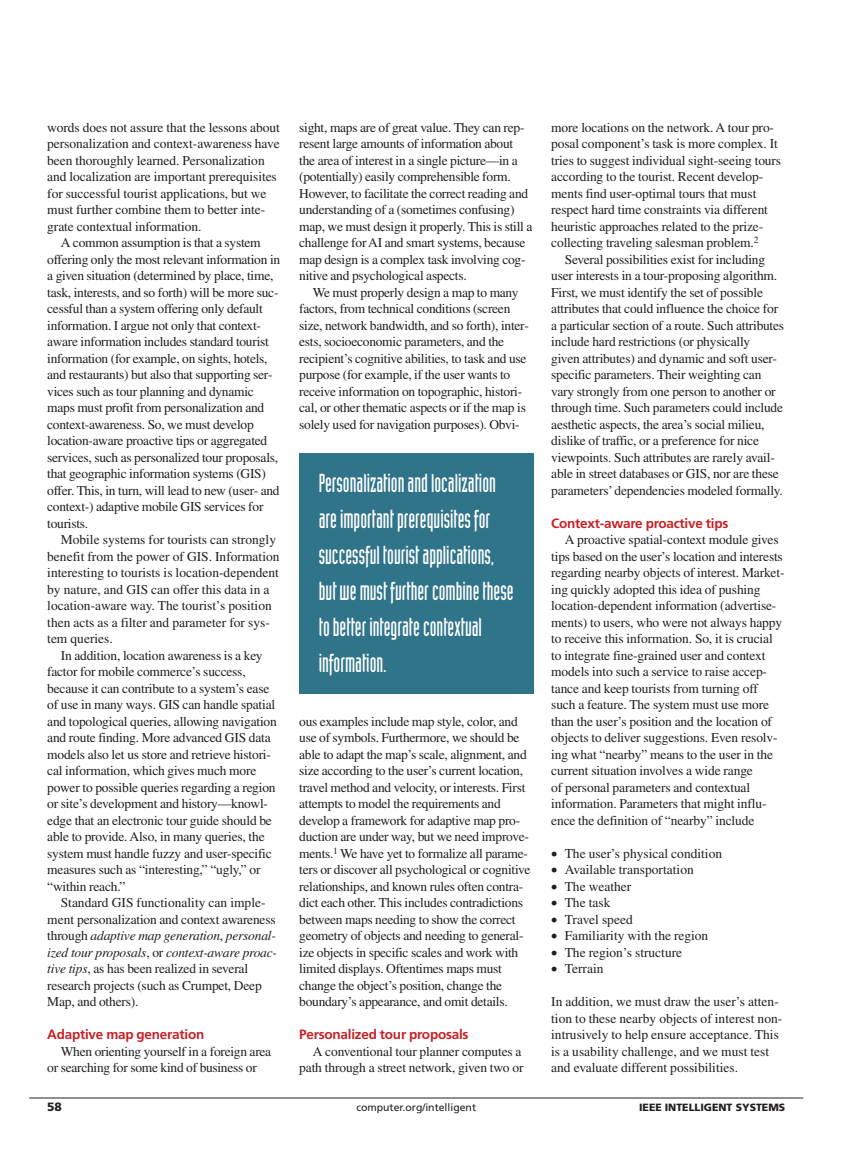
<style>
.page{position:relative;width:864px;height:1161px;background:#fff}
.page>*{position:absolute;margin:0;border:0;box-sizing:border-box;transform-origin:0 0}
.t1{font:25.5px/36px "Industria Solid";color:#fff;scale:.9 1}
.t2{font:13.5px/16.5px "Times";letter-spacing:-.015em;color:#231f20}
.t3{font:700 13.5px "Frutiger";letter-spacing:-.015em;color:#c82026}
.t4{font:900 12px "Frutiger";color:#231f20}
.t5{font:10.5px "Frutiger";color:#231f20}
.t6{font:900 10.5px "Frutiger";color:#231f20}
.s1{font-style:italic}
</style>
<div class="page">
<hr style="left:29px;top:1098px;width:774px;height:1px;background:#231f20">
<div style="left:299px;top:453px;width:234px;height:241px;background:#30748a"></div>
<p class="t2" style="left:47px;top:120px;width:234px">words does not assure that the lessons about personalization and context-awareness have been thoroughly learned. Personalization and localization are important prerequisites for successful tourist applications, but we must further combine them to better inte&shy;grate contextual information.</p>
<p class="t2" style="left:47px;top:236px;width:234px;text-indent:14px">A common assumption is that a system offering only the most relevant information in a given situation (determined by place, time, task, interests, and so forth) will be more suc&shy;cessful than a system offering only default information. I argue not only that context&shy;aware information includes standard tourist information (for example, on sights, hotels, and restaurants) but also that supporting ser&shy;vices such as tour planning and dynamic maps must profit from personalization and context-awareness. So, we must develop location-aware proactive tips or aggregated services, such as personalized tour proposals, that geographic information systems (GIS) offer. This, in turn, will lead to new (user- and context-) adaptive mobile GIS services for tourists.</p>
<p class="t2" style="left:47px;top:533px;width:234px;text-indent:14px">Mobile systems for tourists can strongly benefit from the power of GIS. Information interesting to tourists is location-dependent by nature, and GIS can offer this data in a location-aware way. The tourist’s position then acts as a filter and parameter for sys&shy;tem queries.</p>
<p class="t2" style="left:47px;top:648px;width:231px;text-indent:14px">In addition, location awareness is a key factor for mobile commerce’s success, because it can contribute to a system’s ease of use in many ways. GIS can handle spatial and topological queries, allowing navigation and route finding. More advanced GIS data models also let us store and retrieve histori&shy;cal information, which gives much more power to possible queries regarding a region or site’s development and history—knowl&shy;edge that an electronic tour guide should be able to provide. Also, in many queries, the system must handle fuzzy and user-specific measures such as “interesting,” “ugly,” or “within reach.”</p>
<p class="t2" style="left:47px;top:896px;width:231px;text-indent:14px">Standard GIS functionality can imple&shy;ment personalization and context awareness through <span class="s1">adaptive map generation</span>, <span class="s1">personal&shy;ized tour proposals</span>, or <span class="s1">context-aware proac&shy;tive tips</span>, as has been realized in several research projects (such as Crumpet, Deep Map, and others).</p>
<p class="t3" style="left:47px;top:1029px;width:159px">Adaptive map generation</p>
<p class="t2" style="left:47px;top:1044px;width:226px;text-indent:14px">When orienting yourself in a foreign area or searching for some kind of business or</p>
<p class="t2" style="left:299px;top:120px;width:235px">sight, maps are of great value. They can rep&shy;resent large amounts of information about the area of interest in a single picture—in a (potentially) easily comprehensible form.<br>However, to facilitate the correct reading and understanding of a (sometimes confusing) map, we must design it properly. This is still a challenge for AI and smart systems, because map design is a complex task involving cog&shy;nitive and psychological aspects.</p>
<p class="t2" style="left:299px;top:285px;width:231px;text-indent:14px">We must properly design a map to many factors, from technical conditions (screen size, network bandwidth, and so forth), inter&shy;ests, socioeconomic parameters, and the recipient’s cognitive abilities, to task and use purpose (for example, if the user wants to receive information on topographic, histori&shy;cal, or other thematic aspects or if the map is solely used for navigation purposes). Obvi-</p>
<h1 class="t1" style="left:319px;top:466px;width:218px">Personalization and localization are important prerequisites for successful tourist applications, but we must further combine these to better integrate contextual information.</h1>
<p class="t2" style="left:299px;top:714px;width:233px">ous examples include map style, color, and use of symbols. Furthermore, we should be able to adapt the map’s scale, alignment, and size according to the user’s current location, travel method and velocity, or interests. First attempts to model the requirements and develop a framework for adaptive map pro&shy;duction are under way, but we need improve&shy;ments.<sup>1</sup> We have yet to formalize all parame&shy;ters or discover all psychological or cognitive relationships, and known rules often contra&shy;dict each other. This includes contradictions between maps needing to show the correct geometry of objects and needing to general&shy;ize objects in specific scales and work with limited displays. Oftentimes maps must change the object’s position, change the boundary’s appearance, and omit details.</p>
<p class="t3" style="left:299px;top:1029px;width:171px">Personalized tour proposals</p>
<p class="t2" style="left:299px;top:1044px;width:226px;text-align:right">A conventional tour planner computes a path through a street network, given two or</p>
<p class="t2" style="left:551px;top:120px;width:231px">more locations on the network. A tour pro&shy;posal component’s task is more complex. It tries to suggest individual sight-seeing tours according to the tourist. Recent develop&shy;ments find user-optimal tours that must respect hard time constraints via different heuristic approaches related to the prize&shy;collecting traveling salesman problem.<sup>2</sup></p>
<p class="t2" style="left:551px;top:252px;width:234px;text-indent:14px">Several possibilities exist for including user interests in a tour-proposing algorithm.<br>First, we must identify the set of possible attributes that could influence the choice for a particular section of a route. Such attributes include hard restrictions (or physically<br>given attributes) and dynamic and soft user&shy;specific parameters. Their weighting can vary strongly from one person to another or through time. Such parameters could include aesthetic aspects, the area’s social milieu, dislike of traffic, or a preference for nice viewpoints. Such attributes are rarely avail&shy;able in street databases or GIS, nor are these parameters’dependencies modeled formally.</p>
<p class="t3" style="left:551px;top:518px;width:179px">Context-aware proactive tips</p>
<p class="t2" style="left:551px;top:533px;width:235px;text-indent:14px">A proactive spatial-context module gives tips based on the user’s location and interests regarding nearby objects of interest. Market&shy;ing quickly adopted this idea of pushing location-dependent information (advertise&shy;ments) to users, who were not always happy to receive this information. So, it is crucial to integrate fine-grained user and context models into such a service to raise accep&shy;tance and keep tourists from turning off such a feature. The system must use more than the user’s position and the location of objects to deliver suggestions. Even resolv&shy;ing what “nearby” means to the user in the current situation involves a wide range<br>of personal parameters and contextual information. Parameters that might influ&shy;ence the definition of “nearby” include</p>
<p class="t2" style="left:551px;top:846px;width:173px">• The user’s physical condition</p>
<p class="t2" style="left:551px;top:863px;width:144px">• Available transportation</p>
<p class="t2" style="left:551px;top:879px;width:82px">• The weather</p>
<p class="t2" style="left:551px;top:896px;width:61px">• The task</p>
<p class="t2" style="left:551px;top:912px;width:83px">• Travel speed</p>
<p class="t2" style="left:551px;top:929px;width:159px">• Familiarity with the region</p>
<p class="t2" style="left:551px;top:945px;width:133px">• The region’s structure</p>
<p class="t2" style="left:551px;top:962px;width:54px">• Terrain</p>
<p class="t2" style="left:551px;top:995px;width:233px">In addition, we must draw the user’s atten&shy;tion to these nearby objects of interest non&shy;intrusively to help ensure acceptance. This is a usability challenge, and we must test and evaluate different possibilities.</p>
<p class="t4" style="left:47px;top:1102px;width:16px">58</p>
<p class="t5" style="left:356px;top:1103px;width:121px">computer.org/intelligent</p>
<p class="t6" style="left:639px;top:1103px;width:148px">IEEE INTELLIGENT SYSTEMS</p>
</div>
